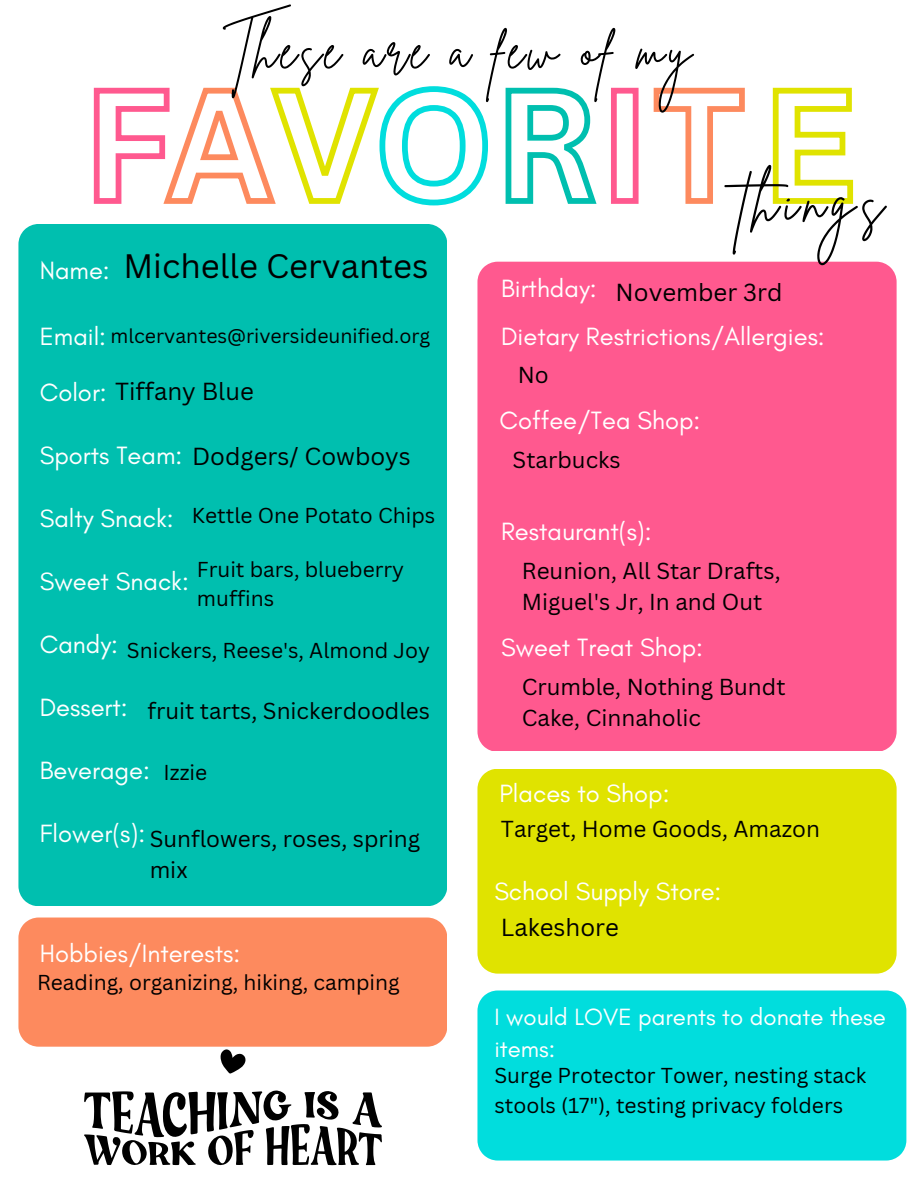
<style>
.page{position:relative;width:918px;height:1188px;background:#fff}
.page>*{position:absolute;margin:0;border:0;box-sizing:border-box;transform-origin:0 0}
.t1{font:57px "Brittany Signature";letter-spacing:.11em;color:#000}
.t2{font:52.5px "Brittany Signature";letter-spacing:.07em;color:#000}
.t3{font:33px "Canva Sans";color:#000}
.t4{font:25.5px "Glacial Indifference";color:#fff}
.t5{font:24px "Canva Sans";color:#000}
.t6{font:24px/32.7px "Glacial Indifference";color:#fff}
.t7{font:22.5px/31.5px "Canva Sans";color:#000}
.t8{font:21px/29.2px "Canva Sans";color:#000}
.t9{font:19.5px "Canva Sans";color:#000}
.s1{font-family:"Glacial Indifference";font-size:25.5px;color:#fff}
</style>
<div class="page">
<div style="left:18px;top:224px;width:429px;height:682px;background:#00bfaf"></div>
<div style="left:477px;top:262px;width:420px;height:489px;background:#ff598f"></div>
<div style="left:477px;top:769px;width:420px;height:205px;background:#e0e300"></div>
<div style="left:18px;top:918px;width:429px;height:129px;background:#fd8a5e"></div>
<div style="left:477px;top:991px;width:429px;height:170px;background:#01dddd"></div>
<svg style="left:93px;top:86px;width:395px;height:120px"></svg>
<svg style="left:505px;top:87px;width:92px;height:117px"></svg>
<div style="left:611px;top:88px;width:28px;height:116px;border:6px solid #ff598f"></div>
<svg style="left:653px;top:87px;width:92px;height:117px"></svg>
<svg style="left:772px;top:87px;width:82px;height:117px"></svg>
<svg style="left:84px;top:1090px;width:298px;height:76px"></svg>
<svg style="left:221px;top:1049px;width:25px;height:25px"></svg>
<p class="t2" style="left:223px;top:16px;width:470px">These are a few of my</p>
<h2 class="t4" style="left:40px;top:255px;width:72px">Name:</h2>
<h4 class="t3" style="left:123px;top:243px;width:307px">Michelle Cervantes</h4>
<h3 class="t4" style="left:501px;top:272px;width:97px">Birthday:</h3>
<h1 class="t1" style="left:740px;top:165px;width:146px">things</h1>
<h3 class="t5" style="left:616px;top:276px;width:168px">November 3rd</h3>
<h3 class="t4" style="left:40px;top:321px;width:68px">Email:</h3>
<p class="t5" style="left:40px;top:374px;width:216px"><span class="s1">Color:</span> Tiffany Blue</p>
<h3 class="t9" style="left:111px;top:322px;width:321px">mlcervantes@riversideunified.org</h3>
<h4 class="t4" style="left:501px;top:321px;width:325px">Dietary Restrictions/Allergies:</h4>
<h4 class="t7" style="left:518px;top:358px;width:33px">No</h4>
<h3 class="t4" style="left:499px;top:404px;width:202px">Coffee/Tea Shop:</h3>
<p class="t5" style="left:40px;top:440px;width:373px"><span class="s1">Sports Team:</span> Dodgers/ Cowboys</p>
<p class="t4" style="left:40px;top:503px;width:135px">Salty Snack:</p>
<p class="t4" style="left:40px;top:566px;width:151px">Sweet Snack:</p>
<h4 class="t7" style="left:513px;top:443px;width:109px">Starbucks</h4>
<h3 class="t8" style="left:192px;top:500px;width:245px">Kettle One Potato Chips</h3>
<h3 class="t4" style="left:501px;top:516px;width:152px">Restaurant(s):</h3>
<h3 class="t8" style="left:197px;top:554px;width:209px">Fruit bars, blueberry muffins</h3>
<h4 class="t7" style="left:522px;top:554px;width:260px">Reunion, All Star Drafts,<br>Miguel's Jr, In and Out</h4>
<p class="t4" style="left:40px;top:629px;width:80px">Candy:</p>
<p class="t4" style="left:40px;top:692px;width:89px">Dessert:</p>
<h4 class="t8" style="left:127px;top:635px;width:304px">Snickers, Reese's, Almond Joy</h4>
<h4 class="t7" style="left:147px;top:695px;width:284px">fruit tarts, Snickerdoodles</h4>
<p class="t4" style="left:40px;top:755px;width:112px">Beverage:</p>
<p class="t4" style="left:40px;top:818px;width:107px">Flower(s):</p>
<h4 class="t8" style="left:164px;top:757px;width:45px">Izzie</h4>
<h3 class="t7" style="left:150px;top:822px;width:272px">Sunflowers, roses, spring mix</h3>
<h3 class="t4" style="left:40px;top:938px;width:202px">Hobbies/Interests:</h3>
<h4 class="t8" style="left:37px;top:968px;width:364px">Reading, organizing, hiking, camping</h4>
<h4 class="t4" style="left:501px;top:632px;width:203px">Sweet Treat Shop:</h4>
<h3 class="t7" style="left:522px;top:670px;width:265px">Crumble, Nothing Bundt<br>Cake, Cinnaholic</h3>
<h3 class="t4" style="left:499px;top:777px;width:172px">Places to Shop:</h3>
<h4 class="t7" style="left:501px;top:812px;width:321px">Target, Home Goods, Amazon</h4>
<h4 class="t4" style="left:494px;top:876px;width:229px">School Supply Store:</h4>
<h3 class="t5" style="left:501px;top:911px;width:120px">Lakeshore</h3>
<h3 class="t6" style="left:494px;top:1000px;width:393px">I would LOVE parents to donate these items:</h3>
<h4 class="t8" style="left:494px;top:1060px;width:373px">Surge Protector Tower, nesting stack stools (17"), testing privacy folders</h4>
</div>
